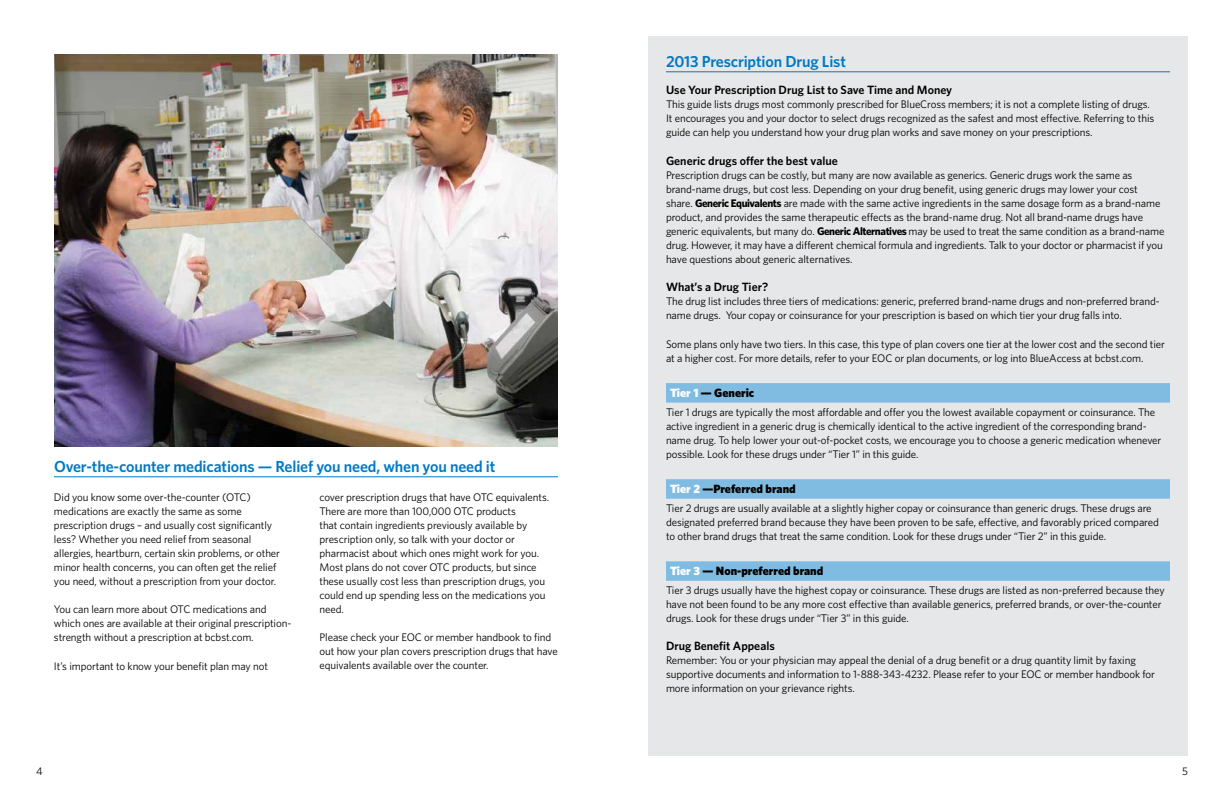
<style>
.page{position:relative;width:1224px;height:792px;background:#fff}
.page>*{position:absolute;margin:0;border:0;box-sizing:border-box;transform-origin:0 0}
.t1{font:600 16px "Whitney";letter-spacing:-.01em;color:#007ac2}
.t2{font:600 12px "Whitney";color:#000}
.t3{font:900 12px "Whitney";color:#000}
.t4{font:11px/14px "Whitney";letter-spacing:-.01em;color:#000}
.s1{font-weight:700}
.s2{color:#fff}
</style>
<div class="page">
<img style="left:54px;top:54px;width:504px;height:393px">
<hr style="left:54px;top:476px;width:504px;height:1px;background:#007ac2">
<div style="left:648px;top:36px;width:540px;height:720px;background:#e6e7e8"></div>
<hr style="left:666px;top:71px;width:504px;height:1px;background:#007ac2">
<div style="left:666px;top:383px;width:504px;height:14px;background:#80bce1"></div>
<div style="left:666px;top:393px;width:504px;height:10px;background:#80bce1"></div>
<div style="left:666px;top:479px;width:504px;height:14px;background:#80bce1"></div>
<div style="left:666px;top:489px;width:504px;height:10px;background:#80bce1"></div>
<div style="left:666px;top:561px;width:504px;height:14px;background:#80bce1"></div>
<div style="left:666px;top:571px;width:504px;height:10px;background:#80bce1"></div>
<h1 class="t1" style="left:54px;top:456px;width:443px">Over-the-counter medications — Relief you need, when you need it</h1>
<p class="t4" style="left:54px;top:490px;width:228px">Did you know some over-the-counter (OTC) medications are exactly the same as some prescription drugs – and usually cost significantly less? Whether you need relief from seasonal allergies, heartburn, certain skin problems, or other minor health concerns, you can often get the relief you need, without a prescription from your doctor.</p>
<p class="t4" style="left:54px;top:602px;width:239px">You can learn more about OTC medications and which ones are available at their original prescription&shy;strength without a prescription at bcbst.com.</p>
<p class="t4" style="left:54px;top:659px;width:216px">It’s important to know your benefit plan may not</p>
<p class="t4" style="left:319px;top:490px;width:231px">cover prescription drugs that have OTC equivalents.<br>There are more than 100,000 OTC products<br>that contain ingredients previously available by prescription only, so talk with your doctor or pharmacist about which ones might work for you.<br>Most plans do not cover OTC products, but since these usually cost less than prescription drugs, you could end up spending less on the medications you need.</p>
<p class="t4" style="left:319px;top:630px;width:240px">Please check your EOC or member handbook to find out how your plan covers prescription drugs that have equivalents available over the counter.</p>
<h1 class="t1" style="left:666px;top:51px;width:181px">2013 Prescription Drug List</h1>
<p class="t2" style="left:666px;top:82px;width:288px">Use Your Prescription Drug List to Save Time and Money</p>
<p class="t4" style="left:666px;top:97px;width:490px">This guide lists drugs most commonly prescribed for BlueCross members; it is not a complete listing of drugs.<br>It encourages you and your doctor to select drugs recognized as the safest and most effective. Referring to this guide can help you understand how your drug plan works and save money on your prescriptions.</p>
<p class="t2" style="left:666px;top:153px;width:173px">Generic drugs offer the best value</p>
<p class="t4" style="left:666px;top:168px;width:500px">Prescription drugs can be costly, but many are now available as generics. Generic drugs work the same as brand-name drugs, but cost less. Depending on your drug benefit, using generic drugs may lower your cost share. <span class="s1">Generic Equivalents</span> are made with the same active ingredients in the same dosage form as a brand-name product, and provides the same therapeutic effects as the brand-name drug. Not all brand-name drugs have generic equivalents, but many do. <span class="s1">Generic Alternatives</span> may be used to treat the same condition as a brand-name drug. However, it may have a different chemical formula and ingredients. Talk to your doctor or pharmacist if you have questions about generic alternatives.</p>
<p class="t2" style="left:666px;top:279px;width:104px">What’s a Drug Tier?</p>
<p class="t4" style="left:666px;top:294px;width:495px">The drug list includes three tiers of medications: generic, preferred brand-name drugs and non-preferred brand&shy;name drugs. Your copay or coinsurance for your prescription is based on which tier your drug falls into.</p>
<p class="t4" style="left:666px;top:336px;width:500px">Some plans only have two tiers. In this case, this type of plan covers one tier at the lower cost and the second tier at a higher cost. For more details, refer to your EOC or plan documents, or log into BlueAccess at bcbst.com.</p>
<p class="t3" style="left:670px;top:385px;width:86px"><span class="s2">Tier 1</span> — Generic</p>
<p class="t4" style="left:666px;top:405px;width:497px">Tier 1 drugs are typically the most affordable and offer you the lowest available copayment or coinsurance. The active ingredient in a generic drug is chemically identical to the active ingredient of the corresponding brand&shy;name drug. To help lower your out-of-pocket costs, we encourage you to choose a generic medication whenever possible. Look for these drugs under “Tier 1” in this guide.</p>
<p class="t3" style="left:670px;top:481px;width:127px"><span class="s2">Tier 2</span> —Preferred brand</p>
<p class="t4" style="left:666px;top:501px;width:494px">Tier 2 drugs are usually available at a slightly higher copay or coinsurance than generic drugs. These drugs are designated preferred brand because they have been proven to be safe, effective, and favorably priced compared to other brand drugs that treat the same condition. Look for these drugs under “Tier 2” in this guide.</p>
<p class="t3" style="left:670px;top:563px;width:155px"><span class="s2">Tier 3</span> — Non-preferred brand</p>
<p class="t4" style="left:666px;top:583px;width:500px">Tier 3 drugs usually have the highest copay or coinsurance. These drugs are listed as non-preferred because they have not been found to be any more cost effective than available generics, preferred brands, or over-the-counter drugs. Look for these drugs under “Tier 3” in this guide.</p>
<p class="t2" style="left:666px;top:638px;width:110px">Drug Benefit Appeals</p>
<p class="t4" style="left:666px;top:653px;width:490px">Remember: You or your physician may appeal the denial of a drug benefit or a drug quantity limit by faxing supportive documents and information to 1-888-343-4232. Please refer to your EOC or member handbook for more information on your grievance rights.</p>
<p class="t4" style="left:36px;top:764px;width:8px">4</p>
<p class="t4" style="left:1182px;top:764px;width:7px">5</p>
</div>
